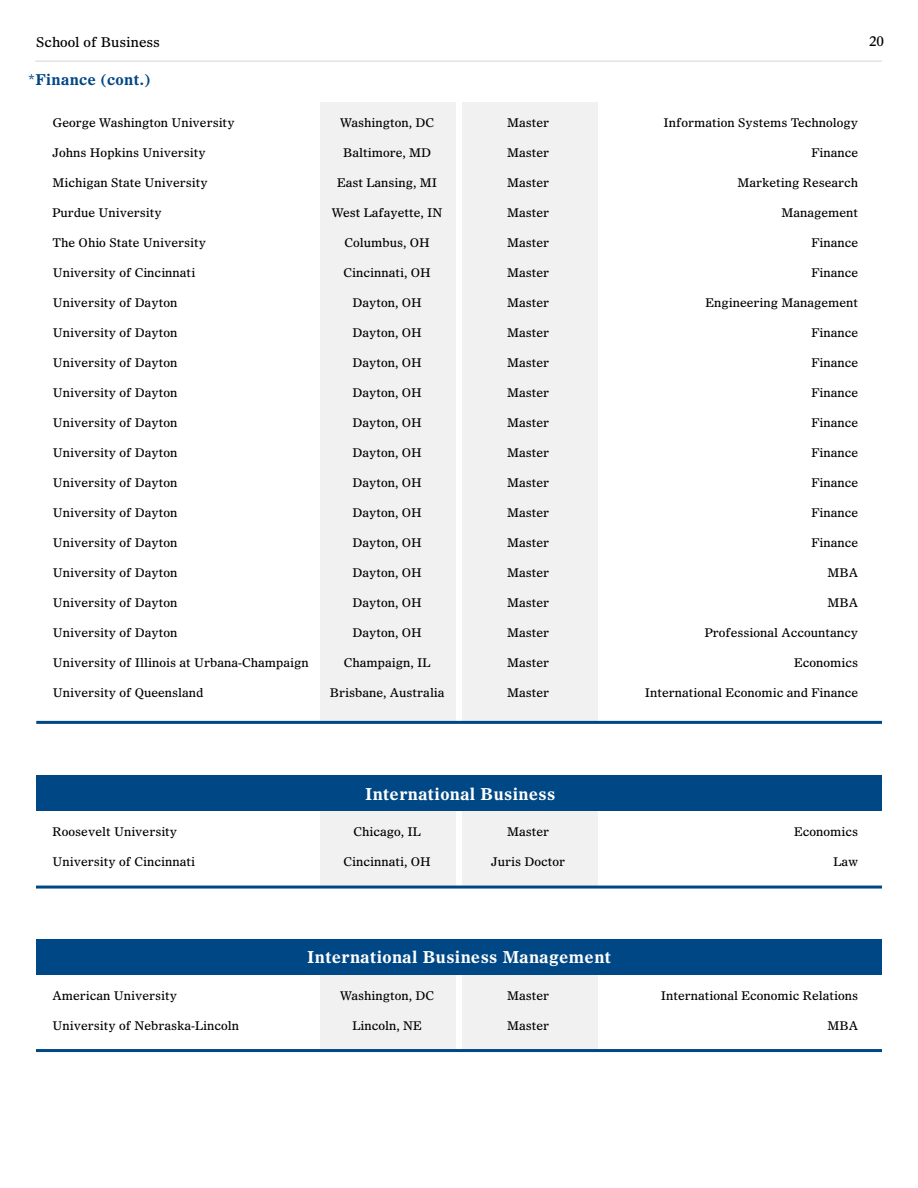
<style>
.page{position:relative;width:918px;height:1188px;background:#fff}
.page>*{position:absolute;margin:0;border:0;box-sizing:border-box;transform-origin:0 0}
.t1{font:700 16.5px "Olympian LT Std";letter-spacing:.02em;color:#fff}
.t2{font:700 15px "Olympian LT Std";letter-spacing:.02em;color:#004785}
.t3{font:13.5px "Olympian LT Std";color:#000101}
.t4{font:12px "Olympian LT Std";color:#000}
</style>
<div class="page">
<hr style="left:35px;top:60px;width:847px;height:2px;background:#e2e3e4">
<div style="left:462px;top:103px;width:136px;height:621px;background:#f1f1f2"></div>
<div style="left:320px;top:103px;width:136px;height:621px;background:#f1f1f2"></div>
<hr style="left:36px;top:721px;width:846px;height:3px;background:#004785">
<div style="left:462px;top:811px;width:136px;height:76px;background:#f1f1f2"></div>
<div style="left:320px;top:811px;width:136px;height:76px;background:#f1f1f2"></div>
<div style="left:36px;top:775px;width:846px;height:36px;background:#004785"></div>
<hr style="left:36px;top:886px;width:846px;height:3px;background:#004785">
<div style="left:462px;top:975px;width:136px;height:76px;background:#f1f1f2"></div>
<div style="left:320px;top:975px;width:136px;height:76px;background:#f1f1f2"></div>
<div style="left:36px;top:939px;width:846px;height:36px;background:#004785"></div>
<hr style="left:36px;top:1049px;width:846px;height:3px;background:#004785">
<p class="t3" style="left:36px;top:34px;width:125px">School of Business</p>
<p class="t2" style="left:28px;top:70px;width:124px">*Finance (cont.)</p>
<p class="t3" style="left:869px;top:32px;width:17px">20</p>
<p class="t4" style="left:53px;top:115px;width:184px">George Washington University</p>
<p class="t4" style="left:340px;top:115px;width:96px">Washington, DC</p>
<p class="t4" style="left:507px;top:115px;width:44px">Master</p>
<p class="t4" style="left:663px;top:115px;width:196px">Information Systems Technology</p>
<p class="t4" style="left:53px;top:145px;width:155px">Johns Hopkins University</p>
<p class="t4" style="left:343px;top:145px;width:90px">Baltimore, MD</p>
<p class="t4" style="left:507px;top:145px;width:44px">Master</p>
<p class="t4" style="left:811px;top:145px;width:48px">Finance</p>
<p class="t4" style="left:53px;top:175px;width:157px">Michigan State University</p>
<p class="t4" style="left:337px;top:175px;width:102px">East Lansing, MI</p>
<p class="t4" style="left:507px;top:175px;width:44px">Master</p>
<p class="t4" style="left:737px;top:175px;width:122px">Marketing Research</p>
<p class="t4" style="left:53px;top:205px;width:111px">Purdue University</p>
<p class="t4" style="left:332px;top:205px;width:112px">West Lafayette, IN</p>
<p class="t4" style="left:507px;top:205px;width:44px">Master</p>
<p class="t4" style="left:781px;top:205px;width:78px">Management</p>
<p class="t4" style="left:53px;top:235px;width:155px">The Ohio State University</p>
<p class="t4" style="left:345px;top:235px;width:87px">Columbus, OH</p>
<p class="t4" style="left:507px;top:235px;width:44px">Master</p>
<p class="t4" style="left:811px;top:235px;width:48px">Finance</p>
<p class="t4" style="left:53px;top:265px;width:144px">University of Cincinnati</p>
<p class="t4" style="left:344px;top:265px;width:89px">Cincinnati, OH</p>
<p class="t4" style="left:507px;top:265px;width:44px">Master</p>
<p class="t4" style="left:811px;top:265px;width:48px">Finance</p>
<p class="t4" style="left:53px;top:295px;width:126px">University of Dayton</p>
<p class="t4" style="left:353px;top:295px;width:71px">Dayton, OH</p>
<p class="t4" style="left:507px;top:295px;width:44px">Master</p>
<p class="t4" style="left:706px;top:295px;width:154px">Engineering Management</p>
<p class="t4" style="left:53px;top:325px;width:126px">University of Dayton</p>
<p class="t4" style="left:353px;top:325px;width:71px">Dayton, OH</p>
<p class="t4" style="left:507px;top:325px;width:44px">Master</p>
<p class="t4" style="left:812px;top:325px;width:48px">Finance</p>
<p class="t4" style="left:53px;top:355px;width:126px">University of Dayton</p>
<p class="t4" style="left:353px;top:355px;width:71px">Dayton, OH</p>
<p class="t4" style="left:507px;top:355px;width:44px">Master</p>
<p class="t4" style="left:812px;top:355px;width:48px">Finance</p>
<p class="t4" style="left:53px;top:385px;width:126px">University of Dayton</p>
<p class="t4" style="left:353px;top:385px;width:71px">Dayton, OH</p>
<p class="t4" style="left:507px;top:385px;width:44px">Master</p>
<p class="t4" style="left:812px;top:385px;width:48px">Finance</p>
<p class="t4" style="left:53px;top:415px;width:126px">University of Dayton</p>
<p class="t4" style="left:353px;top:415px;width:71px">Dayton, OH</p>
<p class="t4" style="left:507px;top:415px;width:44px">Master</p>
<p class="t4" style="left:812px;top:415px;width:48px">Finance</p>
<p class="t4" style="left:53px;top:445px;width:126px">University of Dayton</p>
<p class="t4" style="left:353px;top:445px;width:71px">Dayton, OH</p>
<p class="t4" style="left:507px;top:445px;width:44px">Master</p>
<p class="t4" style="left:812px;top:445px;width:48px">Finance</p>
<p class="t4" style="left:53px;top:475px;width:126px">University of Dayton</p>
<p class="t4" style="left:353px;top:475px;width:71px">Dayton, OH</p>
<p class="t4" style="left:507px;top:475px;width:44px">Master</p>
<p class="t4" style="left:812px;top:475px;width:48px">Finance</p>
<p class="t4" style="left:53px;top:505px;width:126px">University of Dayton</p>
<p class="t4" style="left:353px;top:505px;width:71px">Dayton, OH</p>
<p class="t4" style="left:507px;top:505px;width:44px">Master</p>
<p class="t4" style="left:812px;top:505px;width:48px">Finance</p>
<p class="t4" style="left:53px;top:535px;width:126px">University of Dayton</p>
<p class="t4" style="left:353px;top:535px;width:71px">Dayton, OH</p>
<p class="t4" style="left:507px;top:535px;width:44px">Master</p>
<p class="t4" style="left:812px;top:535px;width:48px">Finance</p>
<p class="t4" style="left:53px;top:565px;width:126px">University of Dayton</p>
<p class="t4" style="left:353px;top:565px;width:71px">Dayton, OH</p>
<p class="t4" style="left:507px;top:565px;width:44px">Master</p>
<p class="t4" style="left:828px;top:565px;width:32px">MBA</p>
<p class="t4" style="left:53px;top:595px;width:126px">University of Dayton</p>
<p class="t4" style="left:353px;top:595px;width:71px">Dayton, OH</p>
<p class="t4" style="left:507px;top:595px;width:44px">Master</p>
<p class="t4" style="left:828px;top:595px;width:32px">MBA</p>
<p class="t4" style="left:53px;top:625px;width:126px">University of Dayton</p>
<p class="t4" style="left:353px;top:625px;width:71px">Dayton, OH</p>
<p class="t4" style="left:507px;top:625px;width:44px">Master</p>
<p class="t4" style="left:705px;top:625px;width:155px">Professional Accountancy</p>
<p class="t4" style="left:53px;top:655px;width:257px">University of Illinois at Urbana-Champaign</p>
<p class="t4" style="left:344px;top:655px;width:88px">Champaign, IL</p>
<p class="t4" style="left:507px;top:655px;width:44px">Master</p>
<p class="t4" style="left:794px;top:655px;width:66px">Economics</p>
<p class="t4" style="left:53px;top:685px;width:152px">University of Queensland</p>
<p class="t4" style="left:330px;top:685px;width:116px">Brisbane, Australia</p>
<p class="t4" style="left:507px;top:685px;width:44px">Master</p>
<p class="t4" style="left:645px;top:685px;width:215px">International Economic and Finance</p>
<h1 class="t1" style="left:365px;top:784px;width:192px">International Business</h1>
<p class="t4" style="left:53px;top:824px;width:126px">Roosevelt University</p>
<p class="t4" style="left:353px;top:824px;width:69px">Chicago, IL</p>
<p class="t4" style="left:507px;top:824px;width:44px">Master</p>
<p class="t4" style="left:794px;top:824px;width:66px">Economics</p>
<p class="t4" style="left:53px;top:854px;width:144px">University of Cincinnati</p>
<p class="t4" style="left:343px;top:854px;width:89px">Cincinnati, OH</p>
<p class="t4" style="left:491px;top:854px;width:76px">Juris Doctor</p>
<p class="t4" style="left:833px;top:854px;width:26px">Law</p>
<h1 class="t1" style="left:307px;top:947px;width:305px">International Business Management</h1>
<p class="t4" style="left:53px;top:988px;width:126px">American University</p>
<p class="t4" style="left:340px;top:988px;width:96px">Washington, DC</p>
<p class="t4" style="left:507px;top:988px;width:44px">Master</p>
<p class="t4" style="left:661px;top:988px;width:199px">International Economic Relations</p>
<p class="t4" style="left:53px;top:1018px;width:188px">University of Nebraska-Lincoln</p>
<p class="t4" style="left:352px;top:1018px;width:71px">Lincoln, NE</p>
<p class="t4" style="left:507px;top:1018px;width:44px">Master</p>
<p class="t4" style="left:827px;top:1018px;width:32px">MBA</p>
</div>
